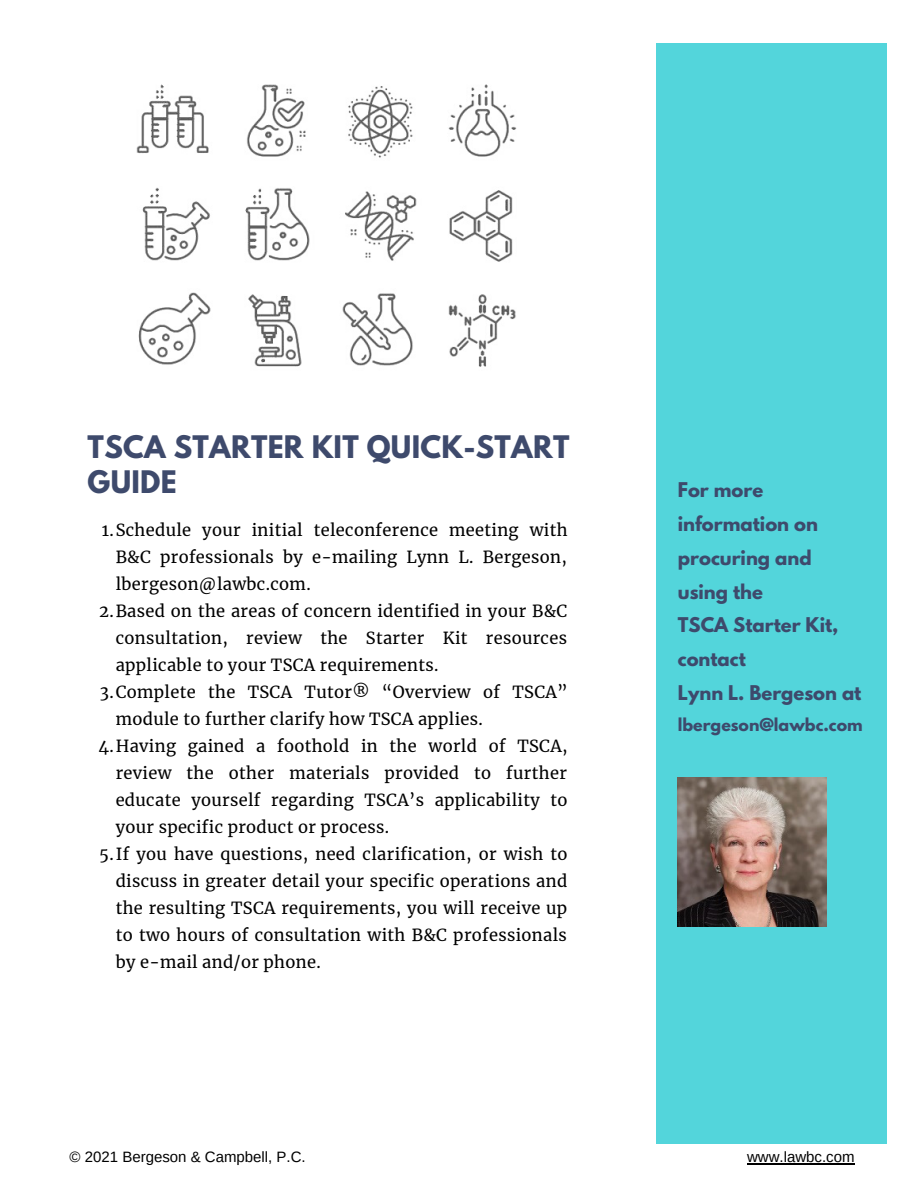
<style>
.page{position:relative;width:918px;height:1188px;background:#fff}
.page>*{position:absolute;margin:0;border:0;box-sizing:border-box;transform-origin:0 0}
.t1{font:700 27.45px/35px "League Spartan";letter-spacing:.01em;color:#3e4a6c}
.t2{font:700 18px/33.8px "League Spartan";color:#3e4a6c}
.t3{font:16.5px/27px "Merriweather";letter-spacing:.02em;color:#000;text-align:justify}
.t4{font:700 15.75px "League Spartan";color:#3e4a6c}
.t5{font:15px "Arimo";color:#000}
</style>
<div class="page">
<div style="left:657px;top:44px;width:229px;height:1100px;background:#53d5db"></div>
<img style="left:678px;top:778px;width:148px;height:148px">
<img style="left:136px;top:84px;width:381px;height:283px">
<hr style="left:747px;top:1163px;width:108px;height:1px;background:#000">
<p class="t1" style="left:88px;top:433px;width:483px">TSCA STARTER KIT QUICK-START<br>GUIDE</p>
<p class="t3" style="left:116px;top:517px;width:453px;text-indent:-14px">1.Schedule your initial teleconference meeting with B&amp;C professionals by e-mailing Lynn L. Bergeson, lbergeson@lawbc.com.</p>
<p class="t3" style="left:116px;top:598px;width:453px;text-indent:-17px">2.Based on the areas of concern identified in your B&amp;C consultation, review the Starter Kit resources applicable to your TSCA requirements.</p>
<p class="t3" style="left:116px;top:679px;width:454px;text-indent:-16px">3.Complete the TSCA Tutor® “Overview of TSCA” module to further clarify how TSCA applies.</p>
<p class="t3" style="left:116px;top:733px;width:453px;text-indent:-17px">4.Having gained a foothold in the world of TSCA, review the other materials provided to further educate yourself regarding TSCA’s applicability to your specific product or process.</p>
<p class="t3" style="left:116px;top:841px;width:453px;text-indent:-16px">5.If you have questions, need clarification, or wish to discuss in greater detail your specific operations and the resulting TSCA requirements, you will receive up to two hours of consultation with B&amp;C professionals by e-mail and/or phone.</p>
<p class="t2" style="left:678px;top:475px;width:142px">For more information on procuring and using the</p>
<p class="t2" style="left:678px;top:610px;width:162px">TSCA Starter Kit, contact</p>
<p class="t2" style="left:678px;top:678px;width:185px">Lynn L. Bergeson at</p>
<p class="t4" style="left:678px;top:717px;width:186px">lbergeson@lawbc.com</p>
<p class="t5" style="left:70px;top:1149px;width:238px">© 2021 Bergeson &amp; Campbell, P.C.</p>
<p class="t5" style="left:747px;top:1149px;width:109px">www.lawbc.com</p>
</div>
